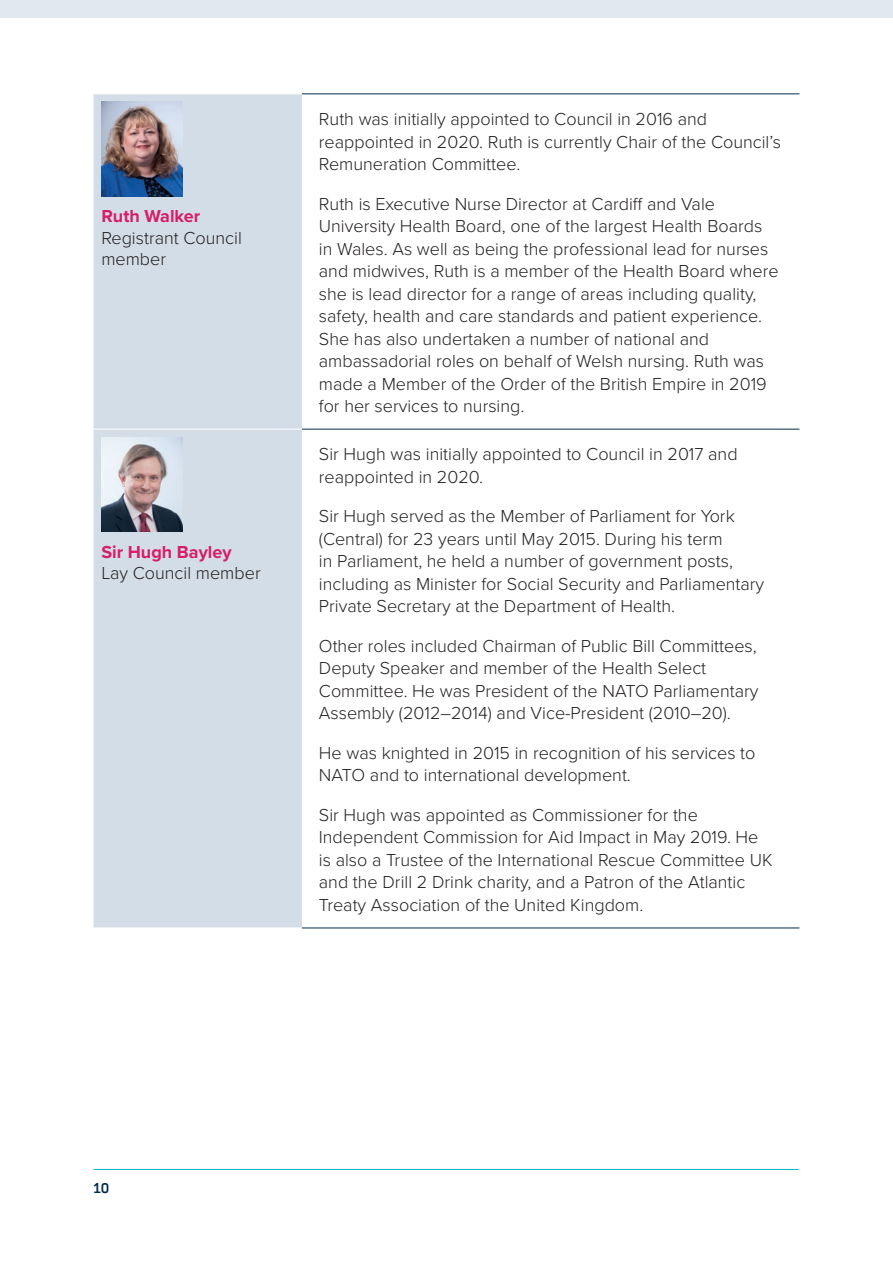
<style>
.page{position:relative;width:893px;height:1263px;background:#fff}
.page>*{position:absolute;margin:0;border:0;box-sizing:border-box;transform-origin:0 0}
.Body{font:300 18px/22.5px "Proxima Nova";color:#231f20}
.Table_Body{font:300 18px/21.6px "Proxima Nova";color:#231f20}
.t1{font:700 14.85px "Foundry Monoline";color:#002b4f}
.s1{font-weight:700;color:#d71d67}
</style>
<div class="page">
<div style="left:0;top:0;width:893px;height:18px;background:#e2e8f0"></div>
<hr style="left:94px;top:1169px;width:705px;height:1px;background:#00b4cb">
<div style="left:94px;top:95px;width:208px;height:833px;background:#d3dde8"></div>
<hr style="left:94px;top:429px;width:208px;height:1px;background:#fff">
<hr style="left:302px;top:94px;width:497px;height:1px;background:#002b4f">
<hr style="left:302px;top:429px;width:497px;height:1px;background:#002b4f">
<hr style="left:302px;top:928px;width:497px;height:1px;background:#002b4f">
<img style="left:101px;top:102px;width:82px;height:94px">
<img style="left:101px;top:437px;width:82px;height:95px">
<p class="Table_Body" style="left:101px;top:204px;width:142px"><span class="s1">Ruth Walker<br></span>Registrant Council member</p>
<p class="Table_Body" style="left:101px;top:540px;width:161px"><span class="s1">Sir Hugh Bayley<br></span>Lay Council member</p>
<p class="Body" style="left:319px;top:107px;width:464px">Ruth was initially appointed to Council in 2016 and reappointed in 2020. Ruth is currently Chair of the Council’s<br>Remuneration Committee.</p>
<p class="Body" style="left:319px;top:191px;width:461px">Ruth is Executive Nurse Director at Cardiff and Vale University Health Board, one of the largest Health Boards in Wales. As well as being the professional lead for nurses and midwives, Ruth is a member of the Health Board where she is lead director for a range of areas including quality, safety, health and care standards and patient experience.<br>She has also undertaken a number of national and ambassadorial roles on behalf of Welsh nursing. Ruth was made a Member of the Order of the British Empire in 2019 for her services to nursing.</p>
<p class="Body" style="left:319px;top:442px;width:420px">Sir Hugh was initially appointed to Council in 2017 and reappointed in 2020.</p>
<p class="Body" style="left:319px;top:504px;width:447px">Sir Hugh served as the Member of Parliament for York (Central) for 23 years until May 2015. During his term<br>in Parliament, he held a number of government posts, including as Minister for Social Security and Parliamentary Private Secretary at the Department of Health.</p>
<p class="Body" style="left:319px;top:634px;width:441px">Other roles included Chairman of Public Bill Committees, Deputy Speaker and member of the Health Select Committee. He was President of the NATO Parliamentary Assembly (2012–2014) and Vice-President (2010–20).</p>
<p class="Body" style="left:319px;top:741px;width:438px">He was knighted in 2015 in recognition of his services to<br>NATO and to international development.</p>
<p class="Body" style="left:319px;top:803px;width:455px">Sir Hugh was appointed as Commissioner for the Independent Commission for Aid Impact in May 2019. He is also a Trustee of the International Rescue Committee UK and the Drill 2 Drink charity, and a Patron of the Atlantic Treaty Association of the United Kingdom.</p>
<p class="t1" style="left:94px;top:1180px;width:17px">10</p>
</div>
